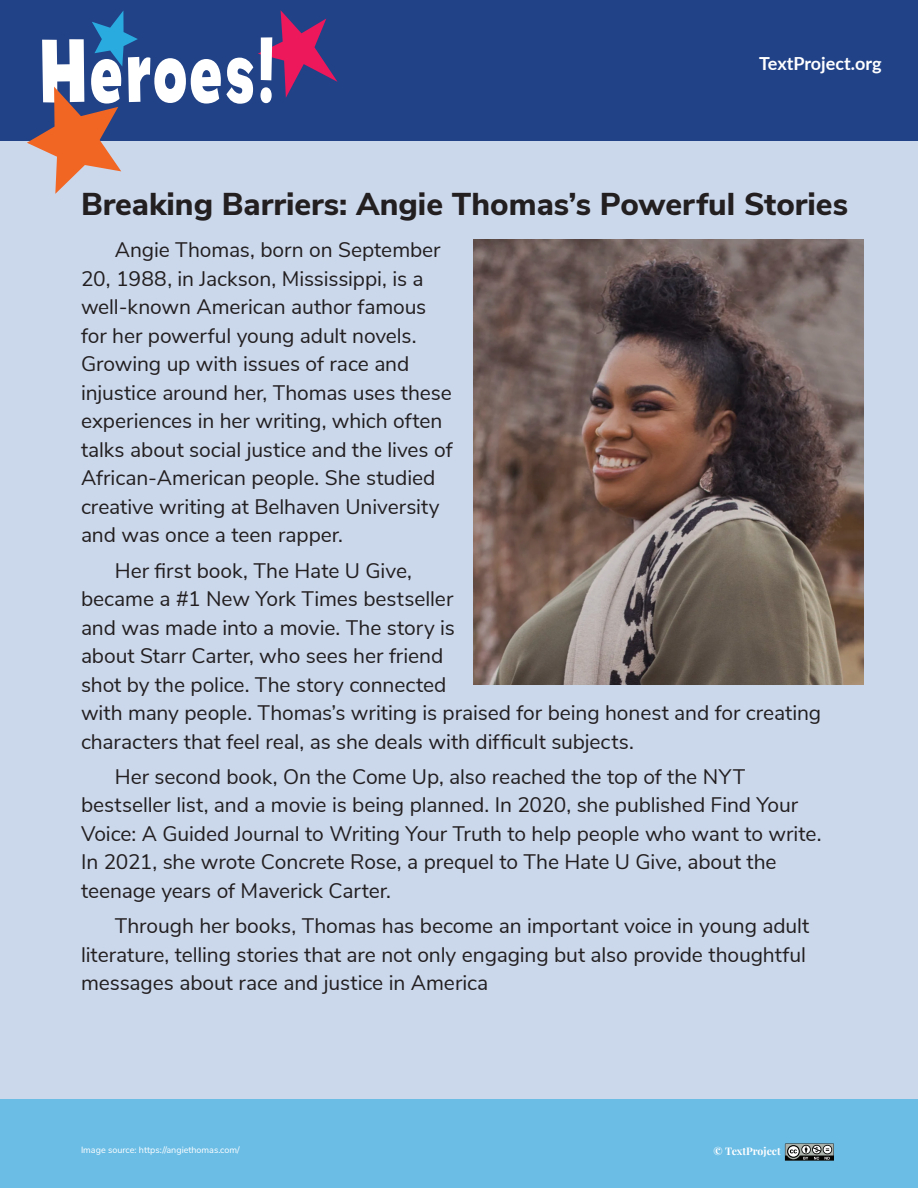
<style>
.page{position:relative;width:918px;height:1188px;background:#cbd8ec}
.page>*{position:absolute;margin:0;border:0;box-sizing:border-box;transform-origin:0 0}
.t1{font:800 31.5px "Nunito Sans";color:#231f20}
.t2{font:21px/28.5px "Nunito Sans";letter-spacing:-.005em;color:#231f20}
.t3{font:700 18px "Lato";color:#fff}
.t4{font:700 10.5px "Playfair Display";color:#fff}
.t5{font:9px "Nunito Sans";color:#fff}
</style>
<div class="page">
<div style="left:0;top:1099px;width:918px;height:89px;background:#6bbde6"></div>
<svg style="left:785px;top:1143px;width:49px;height:18px"></svg>
<div style="left:0;top:0;width:918px;height:140px;background:#214287"></div>
<svg style="left:27px;top:10px;width:311px;height:184px"></svg>
<img style="left:473px;top:240px;width:391px;height:445px">
<p class="t3" style="left:759px;top:50px;width:124px">TextProject.org</p>
<h1 class="t1" style="left:81px;top:181px;width:769px">Breaking Barriers: Angie Thomas’s Powerful Stories</h1>
<p class="t2" style="left:81px;top:235px;width:373px;text-indent:34px">Angie Thomas, born on September 20, 1988, in Jackson, Mississippi, is a well-known American author famous for her powerful young adult novels.<br>Growing up with issues of race and injustice around her, Thomas uses these experiences in her writing, which often talks about social justice and the lives of African-American people. She studied creative writing at Belhaven University and was once a teen rapper.</p>
<p class="t2" style="left:81px;top:555px;width:742px;text-indent:34px">Her first book, The Hate U Give,<br>became a #1 New York Times bestseller<br>and was made into a movie. The story is<br>about Starr Carter, who sees her friend<br>shot by the police. The story connected<br>with many people. Thomas’s writing is praised for being honest and for creating characters that feel real, as she deals with difficult subjects.</p>
<p class="t2" style="left:81px;top:761px;width:742px;text-indent:34px">Her second book, On the Come Up, also reached the top of the NYT bestseller list, and a movie is being planned. In 2020, she published Find Your Voice: A Guided Journal to Writing Your Truth to help people who want to write.<br>In 2021, she wrote Concrete Rose, a prequel to The Hate U Give, about the teenage years of Maverick Carter.</p>
<p class="t2" style="left:81px;top:910px;width:730px;text-indent:34px">Through her books, Thomas has become an important voice in young adult literature, telling stories that are not only engaging but also provide thoughtful messages about race and justice in America</p>
<p class="t5" style="left:81px;top:1143px;width:160px">Image source: https://angiethomas.com/</p>
<p class="t4" style="left:714px;top:1143px;width:69px">© TextProject</p>
</div>
